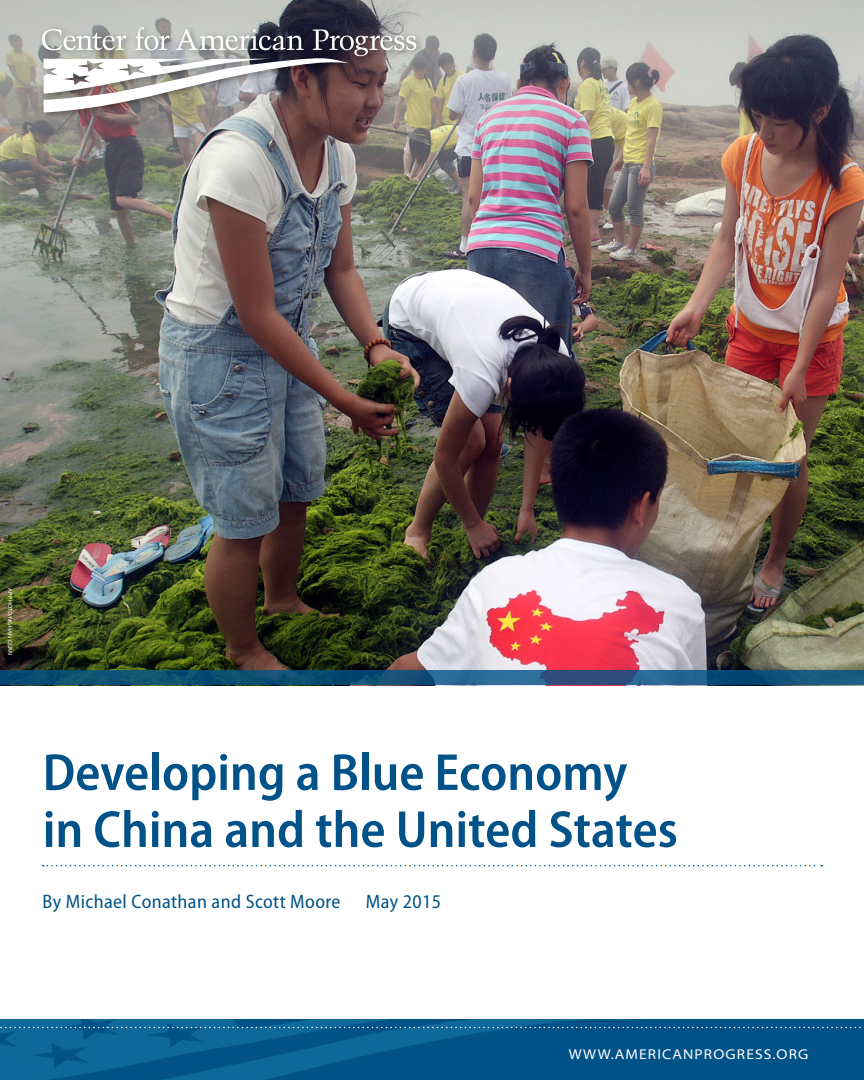
<style>
.page{position:relative;width:864px;height:1080px;background:#fff}
.page>*{position:absolute;margin:0;border:0;box-sizing:border-box;transform-origin:0 0}
.t1{font:600 semi-condensed 52.5px/57px "Myriad Pro";color:#005288}
.t2{font:semi-condensed 19.5px "Myriad Pro";letter-spacing:.02em;color:#005288}
.t3{font:semi-expanded 14.25px "Myriad Pro";letter-spacing:.08em;color:#fff}
.t4{font:6px "Myriad Pro";letter-spacing:.02em;color:#fff}
</style>
<div class="page">
<img style="left:0;top:1019px;width:864px;height:61px">
<img style="left:0;top:148px;width:864px;height:522px">
<svg style="left:0;top:670px;width:864px;height:16px;background:#1c5579"></svg>
<img style="left:0;top:0;width:864px;height:148px">
<div style="left:38px;top:23px;width:387px;height:98px;background:#000;opacity:.4"></div>
<img style="left:42px;top:27px;width:374px;height:86px">
<svg style="left:0;top:1027px;width:864px;height:1px"></svg>
<svg style="left:43px;top:865px;width:779px;height:1px"></svg>
<p class="t4" style="left:14px;top:588px;width:69px;rotate:90deg">AP PHOTO/NG HAN GUAN</p>
<p class="t1" style="left:43px;top:745px;width:637px">Developing a Blue Economy in China and the United States</p>
<p class="t2" style="left:43px;top:891px;width:299px">By Michael Conathan and Scott Moore</p>
<p class="t2" style="left:366px;top:891px;width:77px">May 2015</p>
<p class="t3" style="left:569px;top:1047px;width:241px">WWW.AMERICANPROGRESS.ORG</p>
</div>
